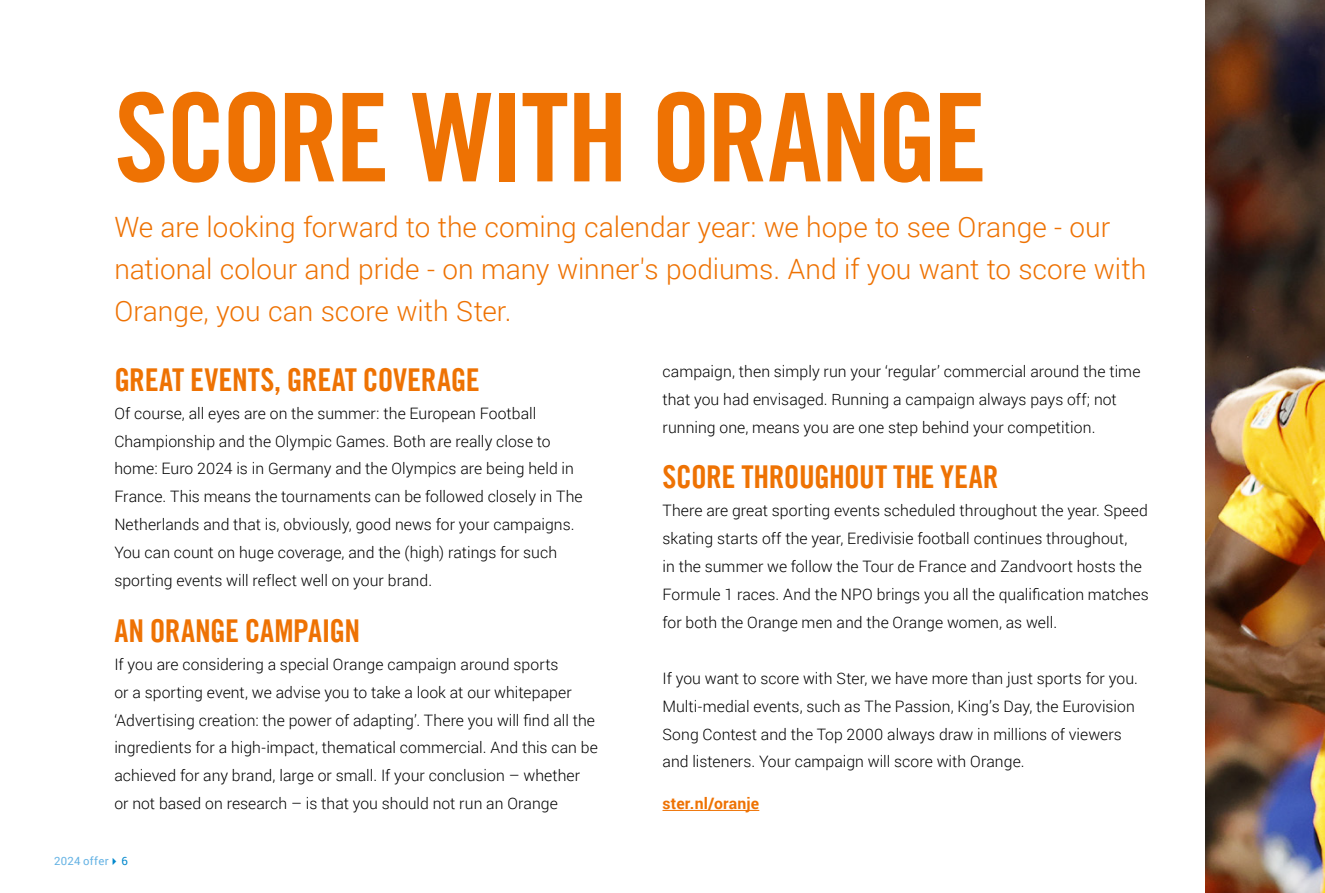
<style>
.page{position:relative;width:1325px;height:893px;background:#fff}
.page>*{position:absolute;margin:0;border:0;box-sizing:border-box;transform-origin:0 0}
.t1{font:122.5px "Trade Gothic LT Com Bd Cn 20";letter-spacing:-.03em;color:#ee7203}
.t2{font:31.5px "Trade Gothic LT Com Bd Cn 20";letter-spacing:-.01em;color:#ee7203}
.t3{font:300 28px/41.8px "Roboto";color:#ee7203}
.t4{font:300 15.75px/27.8px "Roboto";letter-spacing:.005em;color:#000}
.t5{font:700 15.75px "Roboto";letter-spacing:.01em;color:#ee7203}
.t6{font:11.38px "Roboto";letter-spacing:.02em;color:#66b3e4}
.s1{color:#0087cc}
</style>
<div class="page">
<hr style="left:662px;top:810px;width:97px;height:1px;background:#ee7203">
<img style="left:1205px;top:0;width:119px;height:893px">
<h1 class="t1" style="left:114px;top:63px;width:874px">SCORE WITH ORANGE</h1>
<h3 class="t3" style="left:114px;top:205px;width:1033px">We are looking forward to the coming calendar year: we hope to see Orange - our national colour and pride - on many winner's podiums. And if you want to score with<br>Orange, you can score with Ster.</h3>
<h2 class="t2" style="left:114px;top:360px;width:367px">GREAT EVENTS, GREAT COVERAGE</h2>
<p class="t4" style="left:114px;top:399px;width:470px">Of course, all eyes are on the summer: the European Football Championship and the Olympic Games. Both are really close to home: Euro 2024 is in Germany and the Olympics are being held in France. This means the tournaments can be followed closely in The Netherlands and that is, obviously, good news for your campaigns.<br>You can count on huge coverage, and the (high) ratings for such sporting events will reflect well on your brand.</p>
<h2 class="t2" style="left:114px;top:611px;width:247px">AN ORANGE CAMPAIGN</h2>
<p class="t4" style="left:114px;top:650px;width:485px">If you are considering a special Orange campaign around sports<br>or a sporting event, we advise you to take a look at our whitepaper ‘Advertising creation: the power of adapting’. There you will find all the ingredients for a high-impact, thematical commercial. And this can be achieved for any brand, large or small. If your conclusion – whether or not based on research – is that you should not run an Orange</p>
<p class="t6" style="left:54px;top:853px;width:75px">2024 offer<span class="s1">✔6</span></p>
<p class="t4" style="left:662px;top:357px;width:479px">campaign, then simply run your ‘regular’ commercial around the time that you had envisaged. Running a campaign always pays off; not running one, means you are one step behind your competition.</p>
<h2 class="t2" style="left:662px;top:458px;width:337px">SCORE THROUGHOUT THE YEAR</h2>
<p class="t4" style="left:662px;top:496px;width:488px">There are great sporting events scheduled throughout the year. Speed skating starts off the year, Eredivisie football continues throughout,<br>in the summer we follow the Tour de France and Zandvoort hosts the Formule 1 races. And the NPO brings you all the qualification matches for both the Orange men and the Orange women, as well.</p>
<p class="t4" style="left:662px;top:664px;width:477px">If you want to score with Ster, we have more than just sports for you.<br>Multi-medial events, such as The Passion, King’s Day, the Eurovision Song Contest and the Top 2000 always draw in millions of viewers and listeners. Your campaign will score with Orange.</p>
<p class="t5" style="left:662px;top:793px;width:98px">ster.nl/oranje</p>
</div>
